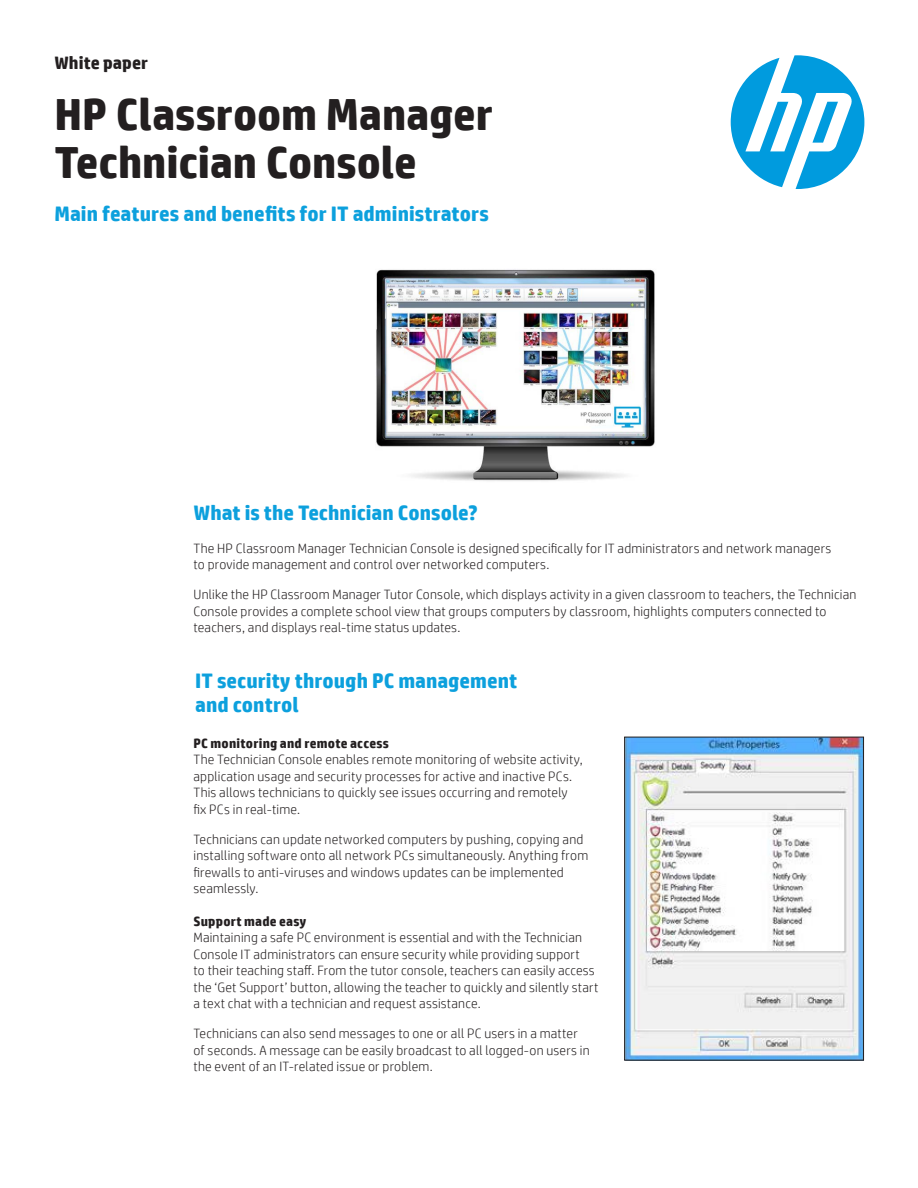
<style>
.page{position:relative;width:918px;height:1188px;background:#fff}
.page>*{position:absolute;margin:0;border:0;box-sizing:border-box;transform-origin:0 0}
.t1{font:700 45px/48px "HP Simplified";letter-spacing:-.005em;color:#231f20}
.t2{font:700 21px/24px "HP Simplified";color:#0ca0dd}
.t3{font:700 18px "HP Simplified";color:#231f20}
.t4{font:300 13.5px/16.5px "HP Simplified";letter-spacing:.015em;color:#231f20}
.t5{font:700 13.5px "HP Simplified";letter-spacing:.015em;color:#231f20}
</style>
<div class="page">
<svg style="left:731px;top:55px;width:133px;height:134px"></svg>
<img style="left:626px;top:739px;width:236px;height:320px">
<div style="left:624px;top:737px;width:240px;height:324px;border:1px solid #231f20"></div>
<img style="left:376px;top:269px;width:279px;height:212px">
<h3 class="t3" style="left:54px;top:52px;width:95px">White paper</h3>
<h1 class="t1" style="left:54px;top:90px;width:440px">HP Classroom Manager<br>Technician Console</h1>
<h2 class="t2" style="left:54px;top:201px;width:436px">Main features and benefits for IT administrators</h2>
<h2 class="t2" style="left:194px;top:500px;width:286px">What is the Technician Console?</h2>
<p class="t4" style="left:194px;top:540px;width:639px">The HP Classroom Manager Technician Console is designed specifically for IT administrators and network managers to provide management and control over networked computers.</p>
<p class="t4" style="left:194px;top:586px;width:664px">Unlike the HP Classroom Manager Tutor Console, which displays activity in a given classroom to teachers, the Technician<br>Console provides a complete school view that groups computers by classroom, highlights computers connected to teachers, and displays real-time status updates.</p>
<h2 class="t2" style="left:195px;top:668px;width:324px">IT security through PC management and control</h2>
<p class="t5" style="left:194px;top:735px;width:197px">PC monitoring and remote access</p>
<p class="t4" style="left:194px;top:751px;width:391px">The Technician Console enables remote monitoring of website activity, application usage and security processes for active and inactive PCs.<br>This allows technicians to quickly see issues occurring and remotely fix PCs in real-time.</p>
<p class="t4" style="left:194px;top:830px;width:396px">Technicians can update networked computers by pushing, copying and installing software onto all network PCs simultaneously. Anything from firewalls to anti-viruses and windows updates can be implemented seamlessly.</p>
<p class="t5" style="left:194px;top:913px;width:115px">Support made easy</p>
<p class="t4" style="left:194px;top:929px;width:406px">Maintaining a safe PC environment is essential and with the Technician Console IT administrators can ensure security while providing support<br>to their teaching staff. From the tutor console, teachers can easily access the ‘Get Support’ button, allowing the teacher to quickly and silently start a text chat with a technician and request assistance.</p>
<p class="t4" style="left:194px;top:1025px;width:398px">Technicians can also send messages to one or all PC users in a matter of seconds. A message can be easily broadcast to all logged-on users in the event of an IT-related issue or problem.</p>
</div>
